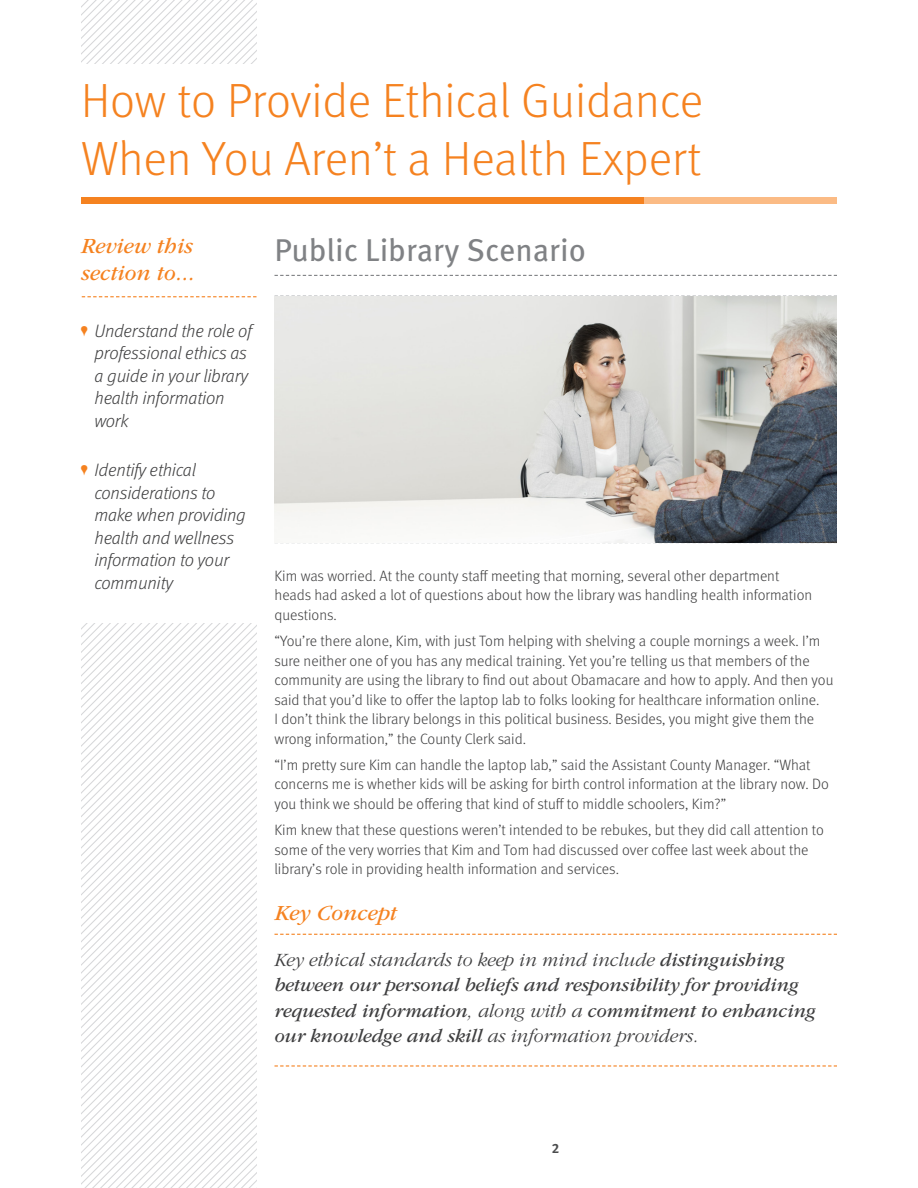
<style>
.page{position:relative;width:918px;height:1188px;background:#fff}
.page>*{position:absolute;margin:0;border:0;box-sizing:border-box;transform-origin:0 0}
.t1{font:300 48px/57.6px "Meta Pro";color:#f58220}
.t2{font:31.5px "Meta Pro";color:#808285}
.H4-Defintion-small-r{font:italic 22.5px/27px "ITC Garamond Std";color:#f58220}
.Concept{font:italic 19.5px/25.5px "ITC Garamond Std";letter-spacing:-.005em;color:#3e3e3f}
.t3{font:italic 300 18px/22.5px "Meta Pro";letter-spacing:-.01em;color:#3e3e3f}
.t4{font:300 15px/19.5px "Meta Pro";color:#3e3e3f}
.t5{font:700 13.5px "Meta Pro";color:#4b4c4d}
.s1{color:#f58220}
.s2{font-weight:300}
</style>
<div class="page">
<div style="left:82px;top:198px;width:562px;height:6px;background:#f58220"></div>
<div style="left:644px;top:198px;width:193px;height:6px;background:#fbbb85"></div>
<svg style="left:82px;top:296px;width:174px;height:1px"></svg>
<svg style="left:274px;top:275px;width:563px;height:1px"></svg>
<svg style="left:274px;top:295px;width:563px;height:1px"></svg>
<svg style="left:603px;top:542px;width:234px;height:1px"></svg>
<svg style="left:274px;top:934px;width:563px;height:1px"></svg>
<svg style="left:274px;top:1065px;width:563px;height:2px"></svg>
<img style="left:274px;top:296px;width:563px;height:246px">
<svg style="left:81px;top:624px;width:175px;height:564px"></svg>
<svg style="left:81px;top:0;width:175px;height:64px"></svg>
<h1 class="t1" style="left:81px;top:69px;width:624px">How to Provide Ethical Guidance<br>When You Aren’t a Health Expert</h1>
<p class="H4-Defintion-small-r" style="left:81px;top:233px;width:115px">Review this section to...</p>
<p class="t3" style="left:94px;top:318px;width:159px;text-indent:-14px"><span class="s1">•</span> Understand the role of professional ethics as a guide in your library health information work</p>
<p class="t3" style="left:94px;top:458px;width:153px;text-indent:-14px"><span class="s1">•</span> Identify ethical considerations to make when providing health and wellness information to your community</p>
<h2 class="t2" style="left:274px;top:226px;width:313px">Public Library Scenario</h2>
<p class="t4" style="left:274px;top:565px;width:539px">Kim was worried. At the county staff meeting that morning, several other department heads had asked a lot of questions about how the library was handling health information questions.</p>
<p class="t4" style="left:274px;top:630px;width:560px">“You’re there alone, Kim, with just Tom helping with shelving a couple mornings a week. I’m sure neither one of you has any medical training. Yet you’re telling us that members of the community are using the library to find out about Obamacare and how to apply. And then you said that you’d like to offer the laptop lab to folks looking for healthcare information online.<br>I don’t think the library belongs in this political business. Besides, you might give them the wrong information,” the County Clerk said.</p>
<p class="t4" style="left:274px;top:754px;width:556px">“I’m pretty sure Kim can handle the laptop lab,” said the Assistant County Manager. “What concerns me is whether kids will be asking for birth control information at the library now. Do you think we should be offering that kind of stuff to middle schoolers, Kim?”</p>
<p class="t4" style="left:274px;top:819px;width:551px">Kim knew that these questions weren’t intended to be rebukes, but they did call attention to some of the very worries that Kim and Tom had discussed over coffee last week about the library’s role in providing health information and services.</p>
<h4 class="H4-Defintion-small-r" style="left:274px;top:899px;width:124px">Key Concept</h4>
<p class="Concept" style="left:274px;top:947px;width:543px"><span class="s2">Key ethical standards to keep in mind include</span> distinguishing between our personal beliefs and responsibility for providing requested information<span class="s2">, along with a</span> commitment to enhancing our knowledge and skill <span class="s2">as information providers.</span></p>
<p class="t5" style="left:552px;top:1138px;width:9px">2</p>
</div>
